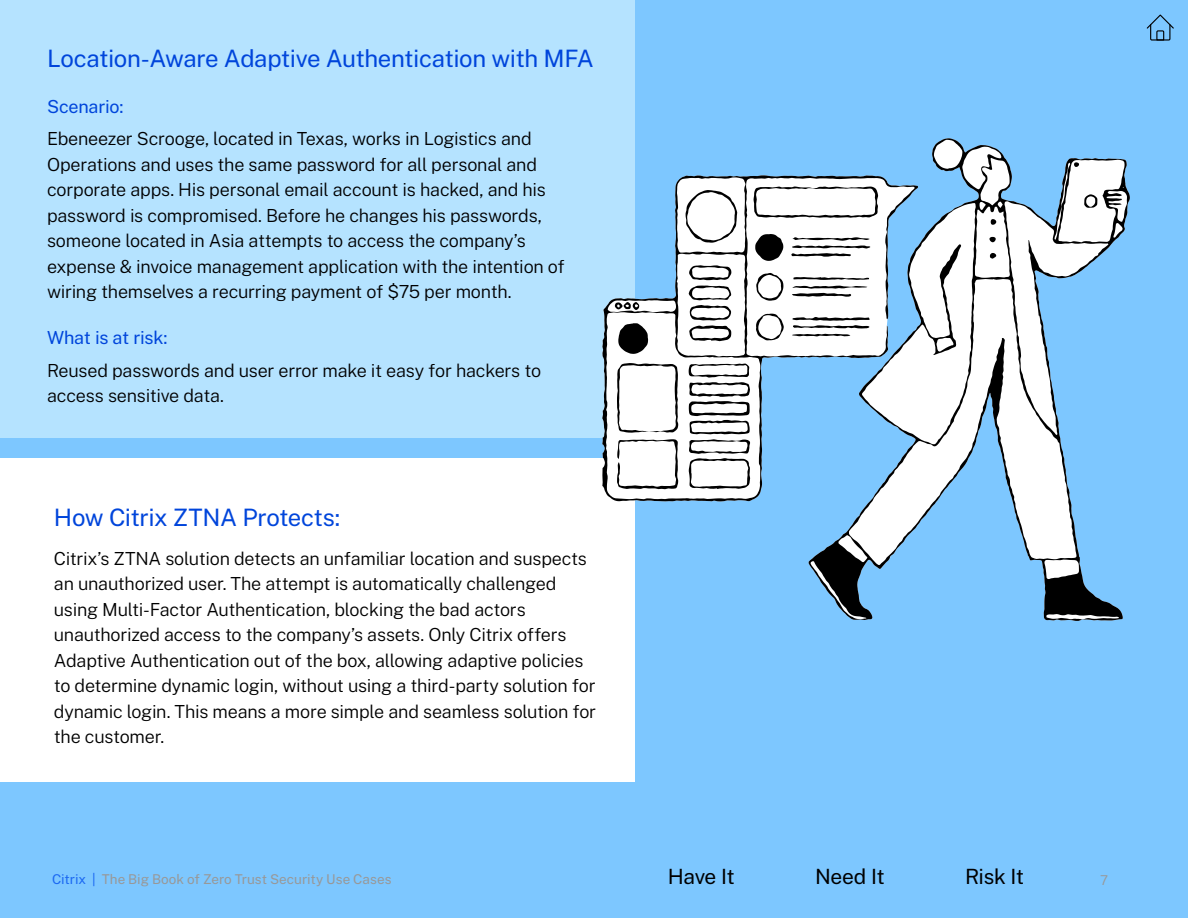
<style>
.page{position:relative;width:1188px;height:918px;background:#7dc7ff}
.page>*{position:absolute;margin:0;border:0;box-sizing:border-box;transform-origin:0 0}
.t1{font:100 24px "Public Sans";letter-spacing:-.02em;color:#0045db}
.t2{font:100 21px "Public Sans";letter-spacing:-.025em;color:#000}
.t3{font:100 18px/25.5px "Public Sans";letter-spacing:-.015em;color:#000}
.t4{font:100 18px "Public Sans";letter-spacing:-.015em;color:#0045db}
.t5{font:100 13.5px "Public Sans";color:#989898}
.s1{color:#1c69f2}
</style>
<div class="page">
<div style="left:0;top:458px;width:634px;height:323px;background:#fff"></div>
<div style="left:0;top:0;width:634px;height:437px;background:#b5e3ff"></div>
<svg style="left:808px;top:138px;width:322px;height:483px"></svg>
<svg style="left:602px;top:175px;width:316px;height:326px"></svg>
<svg style="left:755px;top:234px;width:28px;height:27px"></svg>
<svg style="left:754px;top:186px;width:124px;height:32px;background:#dcdcdc"></svg>
<svg style="left:756px;top:273px;width:27px;height:28px"></svg>
<svg style="left:756px;top:313px;width:28px;height:28px"></svg>
<svg style="left:792px;top:286px;width:75px;height:11px"></svg>
<svg style="left:793px;top:277px;width:76px;height:3px"></svg>
<svg style="left:791px;top:237px;width:79px;height:20px;background:#bcbcbc"></svg>
<svg style="left:792px;top:317px;width:78px;height:19px"></svg>
<svg style="left:1084px;top:194px;width:14px;height:14px"></svg>
<svg style="left:1074px;top:162px;width:5px;height:5px"></svg>
<svg style="left:991px;top:219px;width:5px;height:6px"></svg>
<svg style="left:990px;top:253px;width:6px;height:6px"></svg>
<svg style="left:989px;top:237px;width:7px;height:5px"></svg>
<svg style="left:618px;top:323px;width:30px;height:31px"></svg>
<svg style="left:617px;top:363px;width:61px;height:70px;background:#e3e3e3"></svg>
<svg style="left:617px;top:439px;width:61px;height:50px;background:#ddd"></svg>
<svg style="left:689px;top:363px;width:61px;height:126px;background:#c7c7c7"></svg>
<svg style="left:688px;top:265px;width:43px;height:76px;background:#c1c1c1"></svg>
<svg style="left:686px;top:190px;width:51px;height:53px;background:#dfdfdf"></svg>
<svg style="left:615px;top:302px;width:24px;height:8px"></svg>
<svg style="left:1146px;top:14px;width:28px;height:27px"></svg>
<h1 class="t1" style="left:47px;top:41px;width:548px">Location-Aware Adaptive Authentication with MFA</h1>
<p class="t4" style="left:47px;top:94px;width:78px">Scenario:</p>
<p class="t3" style="left:47px;top:125px;width:519px">Ebeneezer Scrooge, located in Texas, works in Logistics and Operations and uses the same password for all personal and corporate apps. His personal email account is hacked, and his password is compromised. Before he changes his passwords, someone located in Asia attempts to access the company’s expense &amp; invoice management application with the intention of wiring themselves a recurring payment of $75 per month.</p>
<p class="t4" style="left:47px;top:325px;width:122px">What is at risk:</p>
<p class="t3" style="left:47px;top:356px;width:496px">Reused passwords and user error make it easy for hackers to access sensitive data.</p>
<h1 class="t1" style="left:54px;top:500px;width:288px">How Citrix ZTNA Protects:</h1>
<p class="t3" style="left:54px;top:544px;width:544px">Citrix’s ZTNA solution detects an unfamiliar location and suspects an unauthorized user. The attempt is automatically challenged using Multi-Factor Authentication, blocking the bad actors unauthorized access to the company’s assets. Only Citrix offers Adaptive Authentication out of the box, allowing adaptive policies to determine dynamic login, without using a third-party solution for dynamic login. This means a more simple and seamless solution for the customer.</p>
<p class="t5" style="left:52px;top:870px;width:341px"><span class="s1">Citrix |</span> The Big Book of Zero Trust Security Use Cases</p>
<p class="t2" style="left:668px;top:861px;width:69px">Have It</p>
<p class="t2" style="left:815px;top:861px;width:71px">Need It</p>
<p class="t2" style="left:965px;top:861px;width:61px">Risk It</p>
<p class="t5" style="left:1100px;top:871px;width:10px">7</p>
</div>
